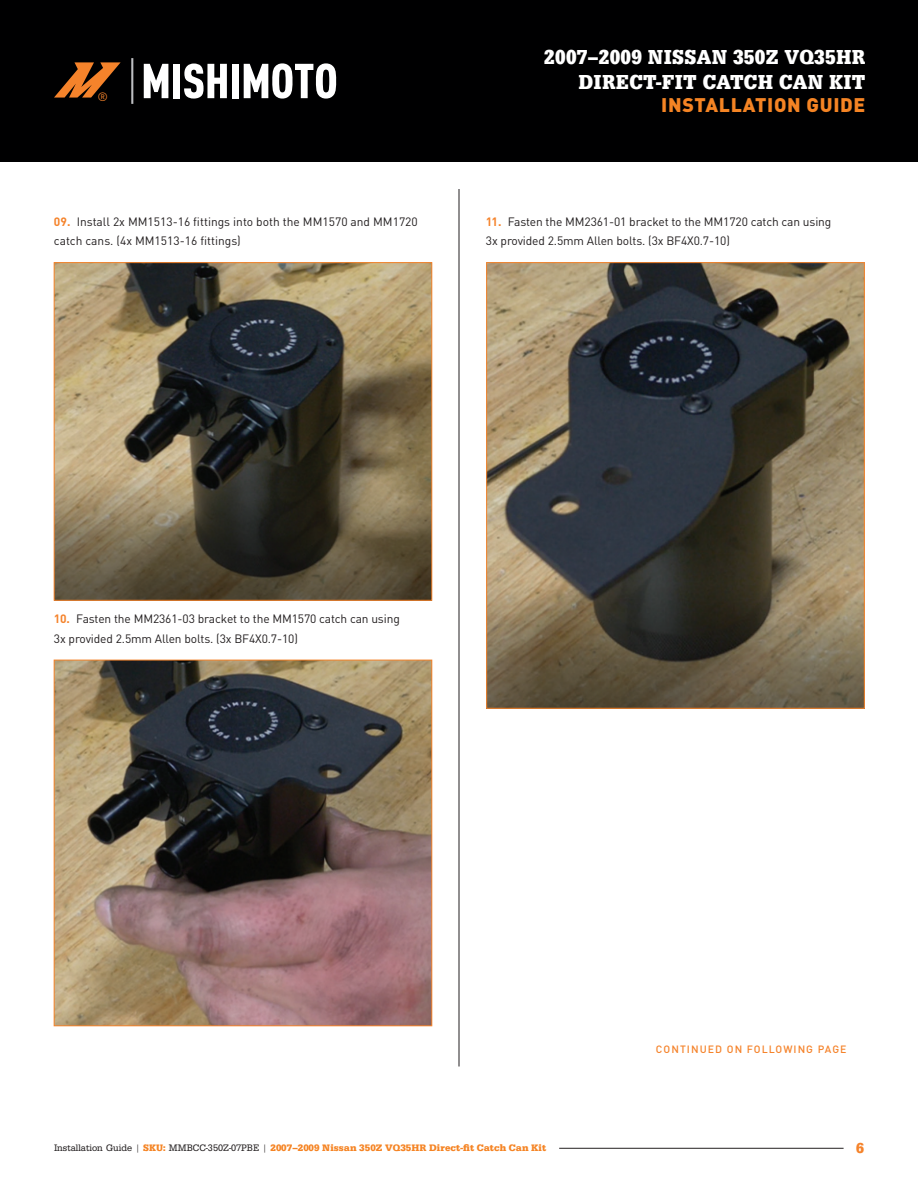
<style>
.page{position:relative;width:918px;height:1188px;background:#fff}
.page>*{position:absolute;margin:0;border:0;box-sizing:border-box;transform-origin:0 0}
.t1{font:21px/25.2px "URW Egyptienne T Bold Extr Narr";letter-spacing:.015em;color:#fff;text-align:right}
.t2{font:900 19.5px "DIN";letter-spacing:.035em;color:#f58424}
.t3{font:15px "URW Egyptienne TOT Bol Nar";color:#f5832b}
.t4{font:12px/19.5px "DIN";letter-spacing:-.01em;color:#231f20}
.t5{font:12px "DIN";color:#f5832b}
.t6{font:500 10.5px "DIN";letter-spacing:.1em;color:#f5832b}
.t7{font:700 9.75px "URW Egyptienne T";letter-spacing:.01em;color:#f58424}
.s1{font-weight:700;color:#f5832b}
.s2{font-family:"URW Egyptienne TOT Reg Nar";font-weight:400;color:#231f20}
.s3{font-family:"URW Egyptienne TOT Bol Nar";font-weight:400}
</style>
<div class="page">
<hr style="left:459px;top:189px;width:1px;height:877px;background:#231f20">
<div style="left:0;top:0;width:918px;height:162px;background:#000001"></div>
<svg style="left:144px;top:64px;width:24px;height:34px"></svg>
<div style="left:173px;top:64px;width:7px;height:34px;background:#fff"></div>
<svg style="left:184px;top:64px;width:43px;height:35px"></svg>
<div style="left:232px;top:64px;width:7px;height:34px;background:#fff"></div>
<svg style="left:244px;top:63px;width:92px;height:36px"></svg>
<svg style="left:54px;top:62px;width:67px;height:36px"></svg>
<hr style="left:131px;top:58px;width:2px;height:46px;background:#bcbdc0">
<img style="left:56px;top:264px;width:374px;height:334px">
<div style="left:54px;top:262px;width:378px;height:338px;border:1px solid #f5832b"></div>
<img style="left:56px;top:662px;width:374px;height:362px">
<div style="left:54px;top:660px;width:378px;height:366px;border:1px solid #f5832b"></div>
<img style="left:488px;top:264px;width:375px;height:442px">
<hr style="left:559px;top:1148px;width:285px;height:1px;background:#231f20">
<p class="t5" style="left:98px;top:89px;width:12px">®</p>
<p class="t4" style="left:54px;top:212px;width:365px"><span class="s1">09.</span> Install 2x MM1513-16 fittings into both the MM1570 and MM1720 catch cans. (4x MM1513-16 fittings)</p>
<h1 class="t1" style="left:544px;top:44px;width:323px">2007–2009 NISSAN 350Z VQ35HR<br>DIRECT-FIT CATCH CAN KIT</h1>
<h2 class="t2" style="left:661px;top:92px;width:206px">INSTALLATION GUIDE</h2>
<p class="t4" style="left:486px;top:212px;width:347px"><span class="s1">11.</span> Fasten the MM2361-01 bracket to the MM1720 catch can using<br>3x provided 2.5mm Allen bolts. (3x BF4X0.7-10)</p>
<p class="t4" style="left:54px;top:609px;width:347px"><span class="s1">10.</span> Fasten the MM2361-03 bracket to the MM1570 catch can using<br>3x provided 2.5mm Allen bolts. (3x BF4X0.7-10)</p>
<p class="t6" style="left:656px;top:1043px;width:192px">CONTINUED ON FOLLOWING PAGE</p>
<p class="t7" style="left:54px;top:1142px;width:494px"><span class="s2">Installation Guide |</span> <span class="s3">SKU:</span> <span class="s2">MMBCC-350Z-07PBE |</span> 2007–2009 Nissan 350Z VQ35HR Direct-fit Catch Can Kit</p>
<p class="t3" style="left:856px;top:1139px;width:9px">6</p>
</div>
